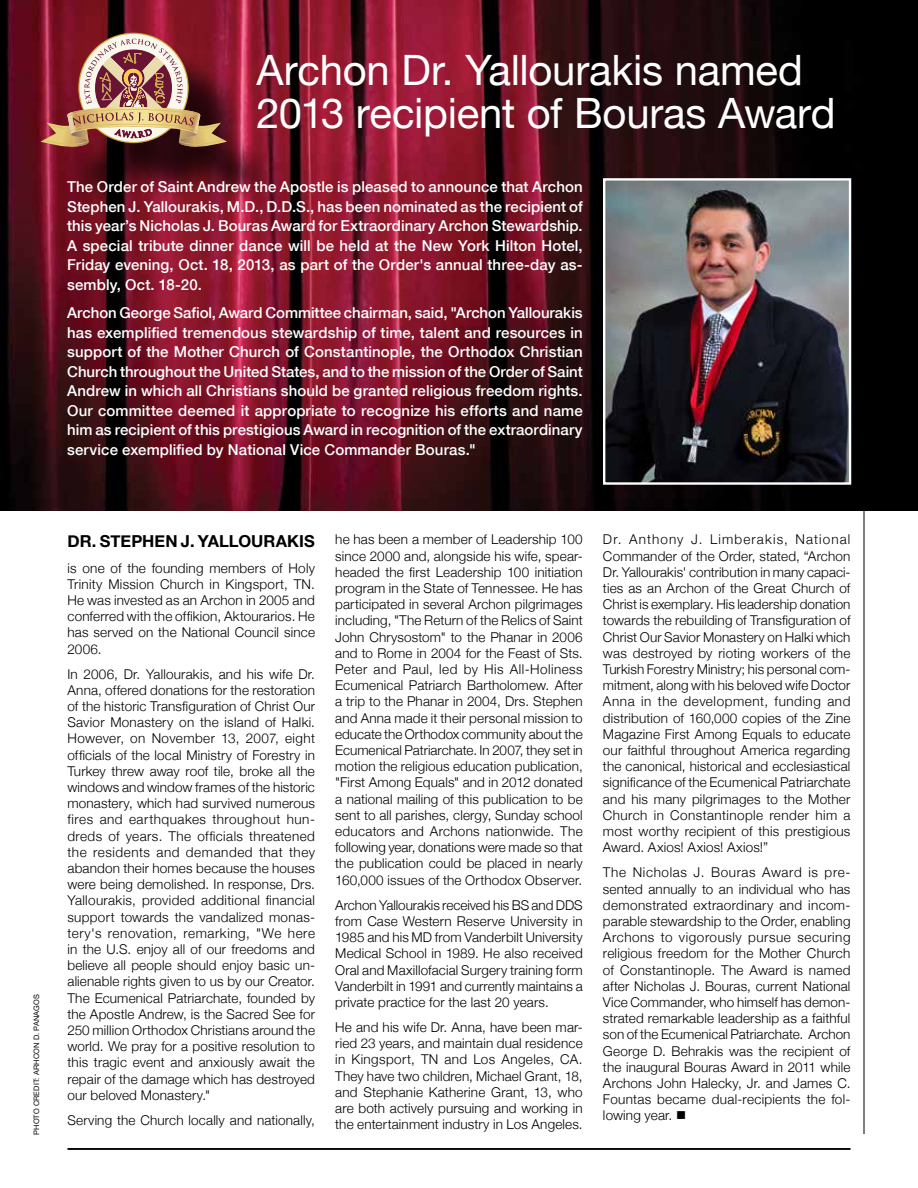
<style>
.page{position:relative;width:918px;height:1188px;background:#fff}
.page>*{position:absolute;margin:0;border:0;box-sizing:border-box;transform-origin:0 0}
.t1{font:41.85px/43.5px "Helvetica Neue";letter-spacing:-.005em;color:#fff}
.t2{font:700 16.5px "Helvetica Neue";color:#000}
.t3{font:500 15px/19.5px "Helvetica Neue";letter-spacing:.01em;color:#fff;text-align:justify}
.t4{font:300 13.5px/16.2px "Helvetica Neue";letter-spacing:.01em;color:#000;text-align:justify}
.t5{font:7.5px "Helvetica Neue";letter-spacing:.02em;color:#000}
</style>
<div class="page">
<hr style="left:68px;top:1148px;width:782px;height:2px;background:#000">
<hr style="left:864px;top:115px;width:1px;height:1019px;background:#000">
<img style="left:0;top:0;width:918px;height:511px">
<div style="left:60px;top:49px;width:224px;height:158px;background:#000;opacity:.75"></div>
<svg style="left:40px;top:39px;width:187px;height:108px;background:#a2665d"></svg>
<img style="left:606px;top:181px;width:242px;height:301px">
<div style="left:603px;top:178px;width:248px;height:307px;border:2px solid #fff"></div>
<h1 class="t1" style="left:256px;top:51px;width:581px">Archon Dr. Yallourakis named<br>2013 recipient of Bouras Award</h1>
<p class="t3" style="left:67px;top:177px;width:517px">The Order of Saint Andrew the Apostle is pleased to announce that Archon Stephen J. Yallourakis, M.D., D.D.S., has been nominated as the recipient of this year’s Nicholas J. Bouras Award for Extraordinary Archon Stewardship.<br>A special tribute dinner dance will be held at the New York Hilton Hotel, Friday evening, Oct. 18, 2013, as part of the Order's annual three-day as&shy;sembly, Oct. 18-20.</p>
<p class="t3" style="left:67px;top:303px;width:517px">Archon George Safiol, Award Committee chairman, said, "Archon Yallourakis has exemplified tremendous stewardship of time, talent and resources in support of the Mother Church of Constantinople, the Orthodox Christian Church throughout the United States, and to the mission of the Order of Saint Andrew in which all Christians should be granted religious freedom rights.<br>Our committee deemed it appropriate to recognize his efforts and name him as recipient of this prestigious Award in recognition of the extraordinary service exemplified by National Vice Commander Bouras."</p>
<p class="t5" style="left:31px;top:1135px;width:142px;rotate:-90deg">PHOTO CREDIT: ARHCON D. PANAGOS</p>
<p class="t2" style="left:68px;top:529px;width:66px">DR. STEPHEN</p>
<p class="t2" style="left:181px;top:529px;width:136px">J. YALLOURAKIS</p>
<p class="t4" style="left:68px;top:559px;width:249px">is one of the founding members of Holy Trinity Mission Church in Kingsport, TN.<br>He was invested as an Archon in 2005 and conferred with the offikion, Aktourarios. He has served on the National Council since 2006.</p>
<p class="t4" style="left:68px;top:665px;width:249px">In 2006, Dr. Yallourakis, and his wife Dr.<br>Anna, offered donations for the restoration of the historic Transfiguration of Christ Our Savior Monastery on the island of Halki.<br>However, on November 13, 2007, eight officials of the local Ministry of Forestry in Turkey threw away roof tile, broke all the windows and window frames of the historic monastery, which had survived numerous fires and earthquakes throughout hun&shy;dreds of years. The officials threatened the residents and demanded that they abandon their homes because the houses were being demolished. In response, Drs.<br>Yallourakis, provided additional financial support towards the vandalized monas&shy;tery's renovation, remarking, "We here in the U.S. enjoy all of our freedoms and believe all people should enjoy basic un&shy;alienable rights given to us by our Creator.<br>The Ecumenical Patriarchate, founded by the Apostle Andrew, is the Sacred See for 250 million Orthodox Christians around the world. We pray for a positive resolution to this tragic event and anxiously await the repair of the damage which has destroyed our beloved Monastery."</p>
<p class="t4" style="left:68px;top:1111px;width:249px">Serving the Church locally and nationally,</p>
<p class="t4" style="left:335px;top:531px;width:249px">he has been a member of Leadership 100 since 2000 and, alongside his wife, spear&shy;headed the first Leadership 100 initiation program in the State of Tennessee. He has participated in several Archon pilgrimages including, "The Return of the Relics of Saint John Chrysostom" to the Phanar in 2006 and to Rome in 2004 for the Feast of Sts.<br>Peter and Paul, led by His All-Holiness Ecumenical Patriarch Bartholomew. After a trip to the Phanar in 2004, Drs. Stephen and Anna made it their personal mission to educate the Orthodox community about the Ecumenical Patriarchate. In 2007, they set in motion the religious education publication, "First Among Equals" and in 2012 donated a national mailing of this publication to be sent to all parishes, clergy, Sunday school educators and Archons nationwide. The following year, donations were made so that the publication could be placed in nearly 160,000 issues of the Orthodox Observer.</p>
<p class="t4" style="left:335px;top:896px;width:249px">Archon Yallourakis received his BS and DDS from Case Western Reserve University in 1985 and his MD from Vanderbilt University Medical School in 1989. He also received Oral and Maxillofacial Surgery training form Vanderbilt in 1991 and currently maintains a private practice for the last 20 years.</p>
<p class="t4" style="left:335px;top:1018px;width:249px">He and his wife Dr. Anna, have been mar&shy;ried 23 years, and maintain dual residence in Kingsport, TN and Los Angeles, CA.<br>They have two children, Michael Grant, 18, and Stephanie Katherine Grant, 13, who are both actively pursuing and working in the entertainment industry in Los Angeles.</p>
<p class="t4" style="left:603px;top:531px;width:249px">Dr. Anthony J. Limberakis, National Commander of the Order, stated, “Archon Dr. Yallourakis' contribution in many capaci&shy;ties as an Archon of the Great Church of Christ is exemplary. His leadership donation towards the rebuilding of Transfiguration of Christ Our Savior Monastery on Halki which was destroyed by rioting workers of the Turkish Forestry Ministry; his personal com&shy;mitment, along with his beloved wife Doctor Anna in the development, funding and distribution of 160,000 copies of the Zine Magazine First Among Equals to educate our faithful throughout America regarding the canonical, historical and ecclesiastical significance of the Ecumenical Patriarchate and his many pilgrimages to the Mother Church in Constantinople render him a most worthy recipient of this prestigious Award. Axios! Axios! Axios!”</p>
<p class="t4" style="left:603px;top:864px;width:249px">The Nicholas J. Bouras Award is pre&shy;sented annually to an individual who has demonstrated extraordinary and incom&shy;parable stewardship to the Order, enabling Archons to vigorously pursue securing religious freedom for the Mother Church of Constantinople. The Award is named after Nicholas J. Bouras, current National Vice Commander, who himself has demon&shy;strated remarkable leadership as a faithful son of the Ecumenical Patriarchate. Archon George D. Behrakis was the recipient of the inaugural Bouras Award in 2011 while Archons John Halecky, Jr. and James C.<br>Fountas became dual-recipients the fol&shy;lowing year. ■</p>
</div>
